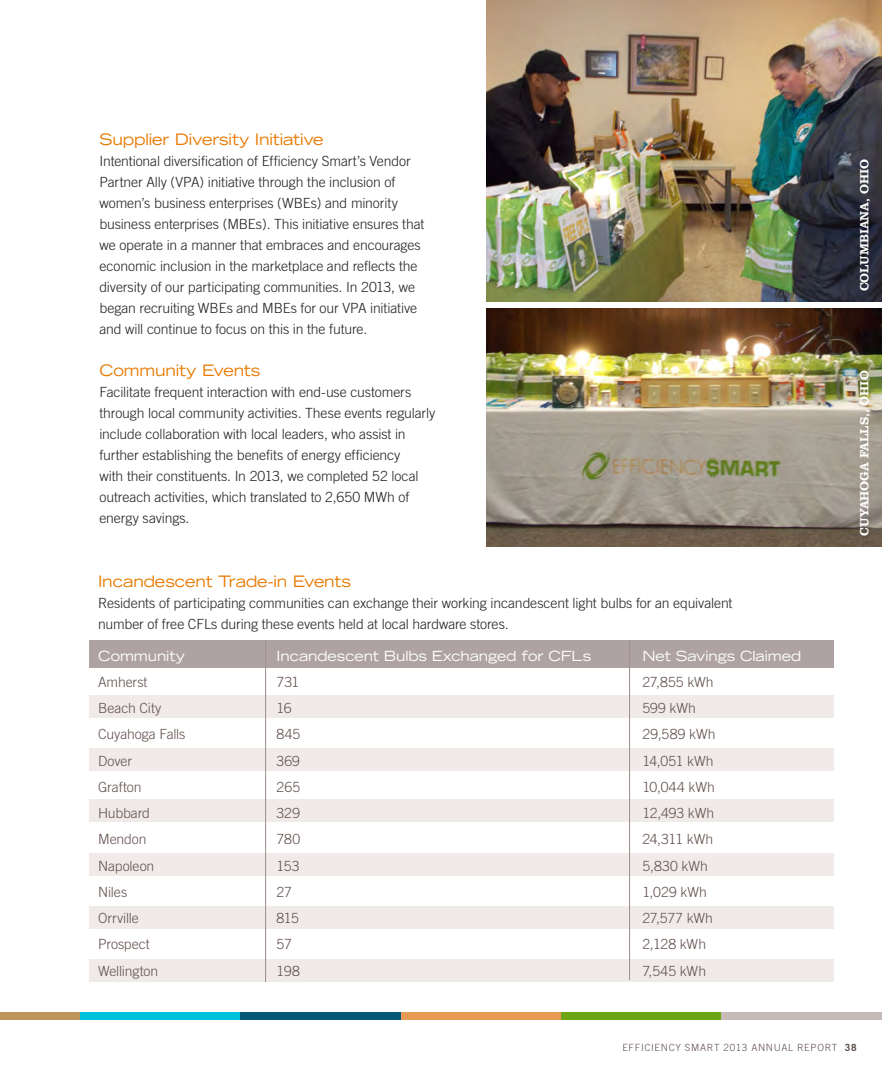
<style>
.page{position:relative;width:882px;height:1071px;background:#fff}
.page>*{position:absolute;margin:0;border:0;box-sizing:border-box;transform-origin:0 0}
.t1{font:expanded 15.75px "Trade Gothic LH";letter-spacing:-.01em;color:#e87a00}
.t2{font:300 14px/21px "Trade Gothic";letter-spacing:-.01em;color:#231f20}
.t3{font:300 14px "Trade Gothic";letter-spacing:-.005em;color:#61504d}
.t4{font:expanded 14px "Trade Gothic LH";letter-spacing:-.005em;color:#fff}
.t5{font:800 12.25px "Clarendon BT";color:#fff}
.t6{font:300 9.97px "Trade Gothic";letter-spacing:.07em;color:#61504e}
.s1{font-weight:700}
</style>
<div class="page">
<div style="left:0;top:1012px;width:80px;height:8px;background:#be955b"></div>
<div style="left:80px;top:1012px;width:161px;height:8px;background:#00c2df"></div>
<div style="left:241px;top:1012px;width:160px;height:8px;background:#015878"></div>
<div style="left:401px;top:1012px;width:160px;height:8px;background:#e79a54"></div>
<div style="left:561px;top:1012px;width:161px;height:8px;background:#6ea516"></div>
<div style="left:722px;top:1012px;width:160px;height:8px;background:#c6bbb6"></div>
<img style="left:486px;top:309px;width:396px;height:238px">
<img style="left:486px;top:0;width:396px;height:302px">
<div style="left:89px;top:907px;width:745px;height:22px;background:#f0ebe9"></div>
<div style="left:89px;top:960px;width:745px;height:22px;background:#f0ebe9"></div>
<div style="left:89px;top:641px;width:745px;height:27px;background:#aea3a2"></div>
<div style="left:89px;top:696px;width:745px;height:22px;background:#f0ebe9"></div>
<div style="left:89px;top:749px;width:745px;height:22px;background:#f0ebe9"></div>
<div style="left:89px;top:800px;width:745px;height:22px;background:#f0ebe9"></div>
<div style="left:89px;top:853px;width:745px;height:22px;background:#f0ebe9"></div>
<hr style="left:265px;top:641px;width:1px;height:341px;background:#a0938f">
<hr style="left:629px;top:641px;width:1px;height:339px;background:#a0938f">
<p class="t1" style="left:99px;top:129px;width:226px">Supplier Diversity Initiative</p>
<p class="t2" style="left:99px;top:150px;width:327px">Intentional diversification of Efficiency Smart’s Vendor Partner Ally (VPA) initiative through the inclusion of women’s business enterprises (WBEs) and minority business enterprises (MBEs). This initiative ensures that we operate in a manner that embraces and encourages economic inclusion in the marketplace and reflects the diversity of our participating communities. In 2013, we began recruiting WBEs and MBEs for our VPA initiative and will continue to focus on this in the future.</p>
<p class="t1" style="left:99px;top:360px;width:163px">Community Events</p>
<p class="t2" style="left:99px;top:381px;width:337px">Facilitate frequent interaction with end-use customers through local community activities. These events regularly include collaboration with local leaders, who assist in further establishing the benefits of energy efficiency<br>with their constituents. In 2013, we completed 52 local outreach activities, which translated to 2,650 MWh of energy savings.</p>
<p class="t1" style="left:98px;top:571px;width:255px">Incandescent Trade-in Events</p>
<p class="t2" style="left:98px;top:593px;width:636px">Residents of participating communities can exchange their working incandescent light bulbs for an equivalent</p>
<p class="t2" style="left:98px;top:614px;width:412px">number of free CFLs during these events held at local hardware stores.</p>
<p class="t4" style="left:98px;top:646px;width:88px">Community</p>
<p class="t4" style="left:277px;top:646px;width:316px">Incandescent Bulbs Exchanged for CFLs</p>
<p class="t4" style="left:642px;top:646px;width:160px">Net Savings Claimed</p>
<p class="t3" style="left:98px;top:674px;width:51px">Amherst</p>
<p class="t3" style="left:277px;top:674px;width:24px">731</p>
<p class="t3" style="left:642px;top:674px;width:73px">27,855 kWh</p>
<p class="t3" style="left:98px;top:700px;width:65px">Beach City</p>
<p class="t3" style="left:277px;top:700px;width:16px">16</p>
<p class="t3" style="left:642px;top:700px;width:55px">599 kWh</p>
<p class="t3" style="left:98px;top:726px;width:89px">Cuyahoga Falls</p>
<p class="t3" style="left:277px;top:726px;width:25px">845</p>
<p class="t3" style="left:642px;top:726px;width:75px">29,589 kWh</p>
<p class="t3" style="left:98px;top:752px;width:35px">Dover</p>
<p class="t3" style="left:277px;top:752px;width:25px">369</p>
<p class="t3" style="left:642px;top:752px;width:73px">14,051 kWh</p>
<p class="t3" style="left:98px;top:779px;width:45px">Grafton</p>
<p class="t3" style="left:277px;top:779px;width:25px">265</p>
<p class="t3" style="left:642px;top:779px;width:74px">10,044 kWh</p>
<p class="t3" style="left:98px;top:805px;width:53px">Hubbard</p>
<p class="t3" style="left:277px;top:805px;width:25px">329</p>
<p class="t3" style="left:642px;top:805px;width:74px">12,493 kWh</p>
<p class="t3" style="left:98px;top:831px;width:50px">Mendon</p>
<p class="t3" style="left:277px;top:831px;width:25px">780</p>
<p class="t3" style="left:642px;top:831px;width:72px">24,311 kWh</p>
<p class="t3" style="left:98px;top:857px;width:58px">Napoleon</p>
<p class="t3" style="left:277px;top:857px;width:25px">153</p>
<p class="t3" style="left:642px;top:857px;width:67px">5,830 kWh</p>
<p class="t3" style="left:98px;top:884px;width:31px">Niles</p>
<p class="t3" style="left:277px;top:884px;width:17px">27</p>
<p class="t3" style="left:642px;top:884px;width:66px">1,029 kWh</p>
<p class="t3" style="left:98px;top:910px;width:42px">Orrville</p>
<p class="t3" style="left:277px;top:910px;width:24px">815</p>
<p class="t3" style="left:642px;top:910px;width:72px">27,577 kWh</p>
<p class="t3" style="left:98px;top:936px;width:53px">Prospect</p>
<p class="t3" style="left:277px;top:936px;width:17px">57</p>
<p class="t3" style="left:642px;top:936px;width:65px">2,128 kWh</p>
<p class="t3" style="left:98px;top:962px;width:62px">Wellington</p>
<p class="t3" style="left:277px;top:962px;width:25px">198</p>
<p class="t3" style="left:642px;top:962px;width:65px">7,545 kWh</p>
<p class="t5" style="left:857px;top:291px;width:134px;rotate:-90deg">COLUMBIANA, OHIO</p>
<p class="t5" style="left:857px;top:536px;width:167px;rotate:-90deg">CUYAHOGA FALLS,, OHIO</p>
<p class="t6" style="left:622px;top:1042px;width:236px">EFFICIENCY SMART 2013 ANNUAL REPORT <span class="s1">38</span></p>
</div>
